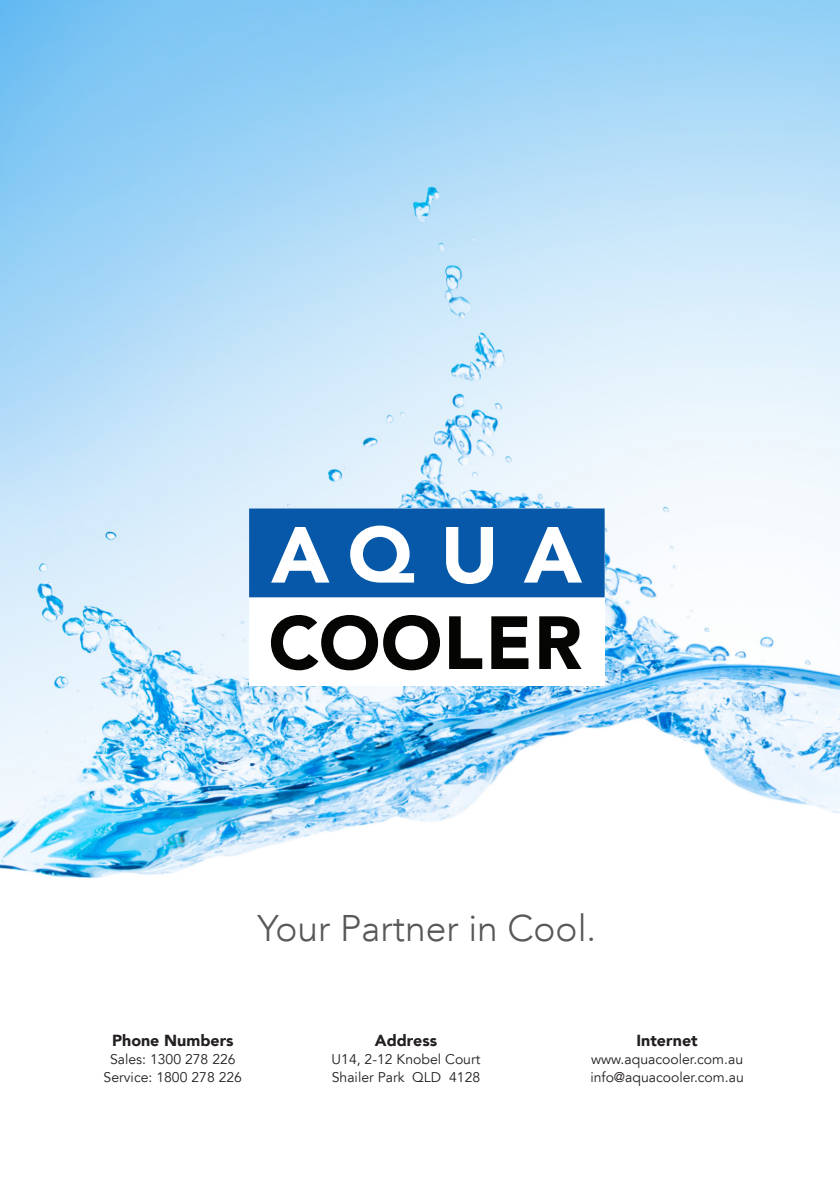
<style>
.page{position:relative;width:840px;height:1191px;background:#fff}
.page>*{position:absolute;margin:0;border:0;box-sizing:border-box;transform-origin:0 0}
.t1{font:300 37px "Avenir LT";color:#57585a}
.t2{font:900 16px "Avenir LT";color:#231f20}
.t3{font:14px/18px "Avenir LT";color:#231f20}
</style>
<div class="page">
<img style="left:0;top:0;width:839px;height:878px">
<div style="left:249px;top:508px;width:355px;height:178px;background:#fff"></div>
<svg style="left:249px;top:508px;width:355px;height:89px"></svg>
<svg style="left:271px;top:615px;width:310px;height:55px"></svg>
<h1 class="t1" style="left:257px;top:906px;width:340px">Your Partner in Cool.</h1>
<p class="t2" style="left:112px;top:1030px;width:123px">Phone Numbers</p>
<p class="t3" style="left:104px;top:1050px;width:140px;text-align:center">Sales: 1300 278 226<br>Service: 1800 278 226</p>
<p class="t2" style="left:374px;top:1030px;width:64px">Address</p>
<p class="t3" style="left:331px;top:1050px;width:150px">U14, 2-12 Knobel Court<br>Shailer Park QLD 4128</p>
<p class="t2" style="left:636px;top:1030px;width:63px">Internet</p>
<p class="t3" style="left:590px;top:1050px;width:155px">www.aquacooler.com.au info@aquacooler.com.au</p>
</div>
